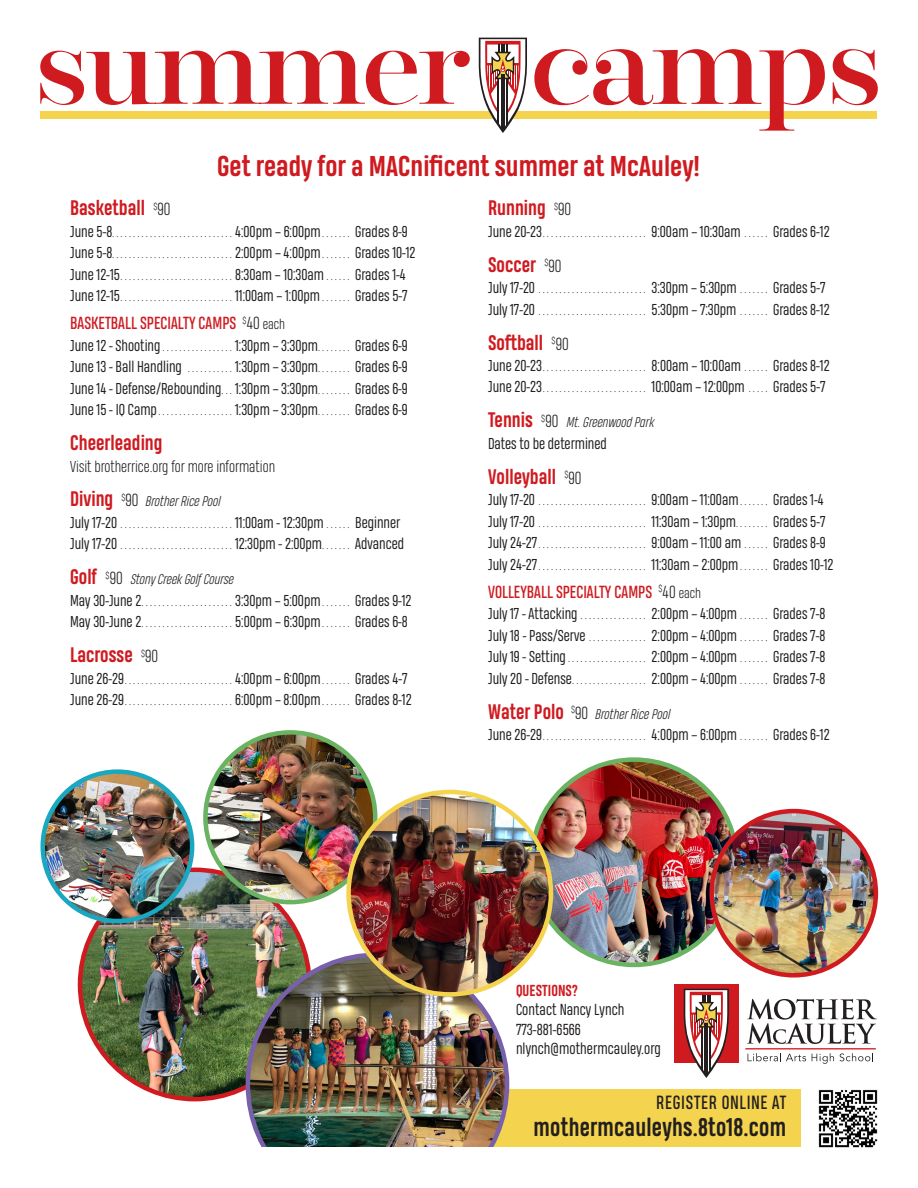
<style>
.page{position:relative;width:918px;height:1188px;background:#fff}
.page>*{position:absolute;margin:0;border:0;box-sizing:border-box;transform-origin:0 0}
.t1{font:700 27px "Heading Pro";color:#cf1a20;scale:1.05 1}
.t2{font:700 24px "Heading Pro";letter-spacing:.01em;color:#231f20}
.t3{font:700 19.8px "Heading Pro";color:#cf1a20}
.t4{font:18px "Heading Pro";letter-spacing:.04em;color:#231f20}
.t5{font:16.5px "Heading Pro";color:#cf1a20}
.t6{font:300 16.5px "Heading Pro";color:#231f20}
.t7{font:15px/19.5px "Heading Pro";letter-spacing:.005em;color:#231f20}
.t8{font:14.85px "Heading Pro";color:#231f20}
.t9{font:300 14.85px "Heading Pro";color:#231f20}
.t10{font:italic 300 13.2px "Heading Pro";color:#231f20}
.t11{font:10.5px/21.5px "Heading Pro";color:#231f20}
.s1{font-size:14.85px}
.s2{font-weight:300;color:#231f20}
.s3{font-weight:300;font-size:13.5px;color:#231f20}
.s4{font-size:10.5px}
.s5{font-style:normal;font-size:16.5px}
.s6{font-weight:700;font-style:normal;font-size:19.8px;color:#cf1a20}
.s7{font-weight:700;color:#cf1a20}
</style>
<div class="page">
<img style="left:80px;top:870px;width:229px;height:229px;border-radius:115px">
<img style="left:531px;top:760px;width:206px;height:205px;border-radius:103px">
<img style="left:712px;top:811px;width:164px;height:164px;border-radius:82px">
<div style="left:709px;top:809px;width:169px;height:169px;border:4px solid #cf1a20;border-radius:50%"></div>
<div style="left:460px;top:1089px;width:340px;height:59px;background:#f4d44e"></div>
<img style="left:246px;top:952px;width:263px;height:196px">
<div style="left:40px;top:111px;width:837px;height:8px;background:#f4d44e"></div>
<svg style="left:40px;top:51px;width:430px;height:54px"></svg>
<svg style="left:534px;top:49px;width:344px;height:82px"></svg>
<svg style="left:478px;top:38px;width:49px;height:95px"></svg>
<div style="left:674px;top:984px;width:64px;height:79px;background:#cf1a20"></div>
<svg style="left:683px;top:989px;width:46px;height:89px"></svg>
<svg style="left:747px;top:999px;width:130px;height:45px"></svg>
<hr style="left:745px;top:1048px;width:131px;height:1px;background:#cf1a20">
<svg style="left:748px;top:1053px;width:58px;height:8px"></svg>
<svg style="left:812px;top:1053px;width:22px;height:11px"></svg>
<svg style="left:840px;top:1053px;width:33px;height:8px"></svg>
<img style="left:45px;top:772px;width:146px;height:149px">
<div style="left:40px;top:769px;width:154px;height:154px;border:4px solid #1aa7c0;border-radius:50%"></div>
<img style="left:205px;top:732px;width:170px;height:170px;border-radius:85px">
<div style="left:203px;top:730px;width:174px;height:174px;border:4px solid #69b362;border-radius:50%"></div>
<img style="left:818px;top:1089px;width:60px;height:59px">
<img style="left:349px;top:792px;width:202px;height:202px;border-radius:101px">
<div style="left:346px;top:790px;width:207px;height:207px;border:4px solid #f4d44e;border-radius:50%"></div>
<p class="t1" style="left:217px;top:149px;width:461px">Get ready for a MACnificent summer at McAuley!</p>
<p class="t3" style="left:70px;top:196px;width:76px">Basketball</p>
<p class="t6" style="left:154px;top:200px;width:19px"><sup>$</sup>90</p>
<p class="t11" style="left:70px;top:223px;width:339px"><span class="s1">June 5-8</span>............................. <span class="s1">4:00pm – 6:00pm</span>....... <span class="s1">Grades 8-9</span></p>
<p class="t11" style="left:70px;top:245px;width:347px"><span class="s1">June 5-8</span>............................. <span class="s1">2:00pm – 4:00pm</span>....... <span class="s1">Grades 10-12</span></p>
<p class="t11" style="left:70px;top:266px;width:337px"><span class="s1">June 12-15</span>........................... <span class="s1">8:30am – 10:30am</span>...... <span class="s1">Grades 1-4</span></p>
<p class="t11" style="left:70px;top:288px;width:339px"><span class="s1">June 12-15</span>........................... <span class="s1">11:00am – 1:00pm</span>....... <span class="s1">Grades 5-7</span></p>
<p class="t5" style="left:70px;top:314px;width:216px">BASKETBALL SPECIALTY CAMPS <sup>$</sup><span class="s2">40</span> <span class="s3">each</span></p>
<p class="t8" style="left:70px;top:337px;width:339px">June 12 - Shooting <span class="s4">. . . . . . . . . . . . . . . . .</span> 1:30pm – 3:30pm<span class="s4">. . . . . . . .</span> Grades 6-9</p>
<p class="t8" style="left:70px;top:358px;width:339px">June 13 - Ball Handling <span class="s4">. . . . . . . . . . .</span> 1:30pm – 3:30pm<span class="s4">. . . . . . . .</span> Grades 6-9</p>
<p class="t8" style="left:70px;top:380px;width:339px">June 14 - Defense/Rebounding<span class="s4">. . .</span> 1:30pm – 3:30pm<span class="s4">. . . . . . . .</span> Grades 6-9</p>
<p class="t8" style="left:70px;top:401px;width:339px">June 15 - IQ Camp<span class="s4">..................</span> 1:30pm – 3:30pm<span class="s4">........</span> Grades 6-9</p>
<p class="t3" style="left:70px;top:431px;width:94px">Cheerleading</p>
<p class="t9" style="left:70px;top:458px;width:207px">Visit brotherrice.org for more information</p>
<p class="t3" style="left:70px;top:487px;width:44px">Diving</p>
<p class="t10" style="left:122px;top:494px;width:100px"><sup>$</sup><span class="s5">90</span> Brother Rice Pool</p>
<p class="t11" style="left:70px;top:514px;width:335px"><span class="s1">July 17-20</span> ........................... <span class="s1">11:00am - 12:30pm</span>...... <span class="s1">Beginner<br>July 17-20</span> ........................... <span class="s1">12:30pm - 2:00pm</span>....... <span class="s1">Advanced</span></p>
<p class="t3" style="left:70px;top:565px;width:29px">Golf</p>
<p class="t10" style="left:106px;top:572px;width:129px"><sup>$</sup><span class="s5">90</span> Stony Creek Golf Course</p>
<p class="t8" style="left:70px;top:592px;width:343px">May 30-June 2<span class="s4">......................</span> 3:30pm – 5:00pm<span class="s4">.......</span> Grades 9-12</p>
<p class="t8" style="left:70px;top:613px;width:339px">May 30-June 2<span class="s4">......................</span> 5:00pm – 6:30pm<span class="s4">.......</span> Grades 6-8</p>
<p class="t3" style="left:70px;top:643px;width:64px">Lacrosse</p>
<p class="t6" style="left:141px;top:647px;width:19px"><sup>$</sup>90</p>
<p class="t11" style="left:70px;top:670px;width:339px"><span class="s1">June 26-29</span>.......................... <span class="s1">4:00pm – 6:00pm</span>....... <span class="s1">Grades 4-7</span></p>
<p class="t11" style="left:70px;top:692px;width:343px"><span class="s1">June 26-29</span>.......................... <span class="s1">6:00pm – 8:00pm</span>....... <span class="s1">Grades 8-12</span></p>
<p class="t3" style="left:488px;top:196px;width:59px">Running</p>
<p class="t6" style="left:554px;top:200px;width:19px"><sup>$</sup>90</p>
<p class="t8" style="left:488px;top:223px;width:343px">June 20-23<span class="s4">.........................</span> 9:00am – 10:30am <span class="s4">......</span> Grades 6-12</p>
<p class="t3" style="left:488px;top:252px;width:50px">Soccer</p>
<p class="t6" style="left:545px;top:256px;width:19px"><sup>$</sup>90</p>
<p class="t11" style="left:488px;top:280px;width:339px"><span class="s1">July 17-20</span> .......................... <span class="s1">3:30pm – 5:30pm</span> ....... <span class="s1">Grades 5-7</span></p>
<p class="t11" style="left:488px;top:301px;width:343px"><span class="s1">July 17-20</span> .......................... <span class="s1">5:30pm – 7:30pm</span> ....... <span class="s1">Grades 8-12</span></p>
<p class="t3" style="left:488px;top:330px;width:57px">Softball</p>
<p class="t6" style="left:552px;top:334px;width:19px"><sup>$</sup>90</p>
<p class="t8" style="left:488px;top:357px;width:343px">June 20-23<span class="s4">.........................</span> 8:00am – 10:00am <span class="s4">......</span> Grades 8-12</p>
<p class="t8" style="left:488px;top:378px;width:339px">June 20-23<span class="s4">.........................</span> 10:00am – 12:00pm <span class="s4">.....</span> Grades 5-7</p>
<p class="t3" style="left:488px;top:408px;width:46px">Tennis</p>
<p class="t10" style="left:541px;top:415px;width:114px"><sup>$</sup><span class="s5">90</span> Mt. Greenwood Park</p>
<p class="t8" style="left:488px;top:435px;width:120px">Dates to be determined</p>
<p class="t3" style="left:488px;top:465px;width:69px">Volleyball</p>
<p class="t6" style="left:564px;top:468px;width:19px"><sup>$</sup>90</p>
<p class="t11" style="left:488px;top:492px;width:337px"><span class="s1">July 17-20</span> .......................... <span class="s1">9:00am – 11:00am</span>....... <span class="s1">Grades 1-4</span></p>
<p class="t11" style="left:488px;top:513px;width:339px"><span class="s1">July 17-20</span> .......................... <span class="s1">11:30am – 1:30pm</span>........ <span class="s1">Grades 5-7</span></p>
<p class="t8" style="left:488px;top:534px;width:339px">July 24-27<span class="s4">..........................</span> 9:00am – 11:00 am<span class="s4">......</span> Grades 8-9</p>
<p class="t8" style="left:488px;top:556px;width:347px">July 24-27<span class="s4">..........................</span> 11:30am – 2:00pm<span class="s4">.......</span> Grades 10-12</p>
<p class="t5" style="left:488px;top:582px;width:214px">VOLLEYBALL SPECIALTY CAMPS <sup>$</sup><span class="s2">40</span> <span class="s3">each</span></p>
<p class="t8" style="left:488px;top:605px;width:339px">July 17 - Attacking <span class="s4">. . . . . . . . . . . . . . . .</span> 2:00pm – 4:00pm <span class="s4">. . . . . . .</span> Grades 7-8</p>
<p class="t8" style="left:488px;top:627px;width:339px">July 18 - Pass/Serve <span class="s4">. . . . . . . . . . . . . .</span> 2:00pm – 4:00pm <span class="s4">. . . . . . .</span> Grades 7-8</p>
<p class="t8" style="left:488px;top:648px;width:339px">July 19 - Setting<span class="s4">...................</span> 2:00pm – 4:00pm<span class="s4">.......</span> Grades 7-8</p>
<p class="t8" style="left:488px;top:670px;width:339px">July 20 - Defense<span class="s4">. . . . . . . . . . . . . . . . . .</span> 2:00pm – 4:00pm <span class="s4">. . . . . . .</span> Grades 7-8</p>
<p class="t10" style="left:488px;top:706px;width:183px"><span class="s6">Water Polo</span> <sup>$</sup><span class="s5">90</span> Brother Rice Pool</p>
<p class="t8" style="left:488px;top:726px;width:343px">June 26-29<span class="s4">.........................</span> 4:00pm – 6:00pm<span class="s4">.......</span> Grades 6-12</p>
<p class="t7" style="left:516px;top:982px;width:146px"><span class="s7">QUESTIONS?<br></span>Contact Nancy Lynch<br>773-881-6566 nlynch@mothermcauley.org</p>
<p class="t4" style="left:656px;top:1092px;width:131px">REGISTER ONLINE AT</p>
<p class="t2" style="left:534px;top:1113px;width:254px">mothermcauleyhs.8to18.com</p>
</div>
